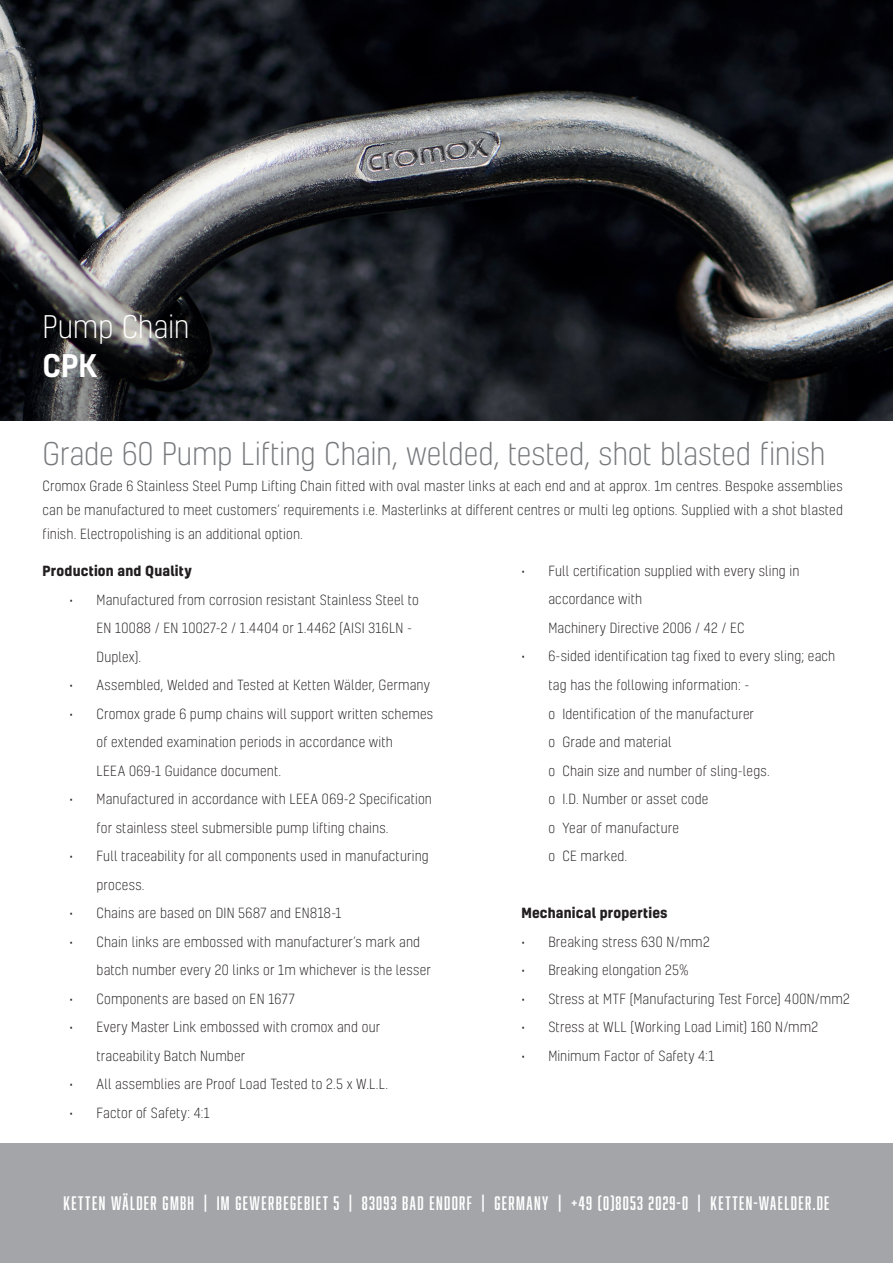
<style>
.page{position:relative;width:893px;height:1263px;background:#fff}
.page>*{position:absolute;margin:0;border:0;box-sizing:border-box;transform-origin:0 0}
.t1{font:300 30px "Kelson";letter-spacing:-.005em;color:#76787b}
.t2{font:300 30px "Kelson";letter-spacing:-.01em;color:#fff}
.t3{font:500 30px "Kelson";color:#fff}
.t4{font:18px "Abolition";letter-spacing:.075em;color:#fff}
.t5{font:300 13.5px/28.5px "Kelson";letter-spacing:.01em;color:#231f20}
.t6{font:700 13.5px "Kelson";letter-spacing:.015em;color:#231f20}
</style>
<div class="page">
<div style="left:0;top:1143px;width:893px;height:120px;background:#a4a5a9"></div>
<img style="left:0;top:0;width:893px;height:421px">
<h1 class="t2" style="left:43px;top:307px;width:148px">Pump Chain</h1>
<h1 class="t3" style="left:43px;top:345px;width:57px">CPK</h1>
<h1 class="t1" style="left:43px;top:435px;width:785px">Grade 60 Pump Lifting Chain, welded, tested, shot blasted finish</h1>
<p class="t5" style="left:43px;top:474px;width:802px;line-height:24px;text-align:justify">Cromox Grade 6 Stainless Steel Pump Lifting Chain fitted with oval master links at each end and at approx. 1m centres. Bespoke assemblies can be manufactured to meet customers’ requirements i.e. Masterlinks at different centres or multi leg options. Supplied with a shot blasted finish. Electropolishing is an additional option.</p>
<p class="t6" style="left:43px;top:561px;width:151px">Production and Quality</p>
<p class="t5" style="left:97px;top:585px;width:324px;text-indent:-27px">• Manufactured from corrosion resistant Stainless Steel to<br>EN 10088 / EN 10027-2 / 1.4404 or 1.4462 (AISI 316LN -<br>Duplex).</p>
<p class="t5" style="left:70px;top:670px;width:362px">• Assembled, Welded and Tested at Ketten Wälder, Germany</p>
<p class="t5" style="left:97px;top:699px;width:338px;text-indent:-27px">• Cromox grade 6 pump chains will support written schemes of extended examination periods in accordance with<br>LEEA 069-1 Guidance document.</p>
<p class="t5" style="left:97px;top:784px;width:337px;text-indent:-27px">• Manufactured in accordance with LEEA 069-2 Specification for stainless steel submersible pump lifting chains.</p>
<p class="t5" style="left:97px;top:841px;width:334px;text-indent:-27px">• Full traceability for all components used in manufacturing process.</p>
<p class="t5" style="left:70px;top:898px;width:273px">• Chains are based on DIN 5687 and EN818-1</p>
<p class="t5" style="left:97px;top:927px;width:336px;text-indent:-27px">• Chain links are embossed with manufacturer’s mark and batch number every 20 links or 1m whichever is the lesser</p>
<p class="t5" style="left:70px;top:984px;width:227px">• Components are based on EN 1677</p>
<p class="t5" style="left:97px;top:1012px;width:285px;text-indent:-27px">• Every Master Link embossed with cromox and our traceability Batch Number</p>
<p class="t5" style="left:70px;top:1069px;width:320px">• All assemblies are Proof Load Tested to 2.5 x W.L.L.</p>
<p class="t5" style="left:70px;top:1098px;width:142px">• Factor of Safety: 4:1</p>
<p class="t5" style="left:548px;top:556px;width:253px;text-indent:-27px">• Full certification supplied with every sling in accordance with<br>Machinery Directive 2006 / 42 / EC</p>
<p class="t5" style="left:548px;top:642px;width:288px;text-indent:-27px">• 6-sided identification tag fixed to every sling; each tag has the following information: -<br>o Identification of the manufacturer<br>o Grade and material<br>o Chain size and number of sling-legs.<br>o I.D. Number or asset code<br>o Year of manufacture<br>o CE marked.</p>
<p class="t6" style="left:521px;top:903px;width:148px">Mechanical properties</p>
<p class="t5" style="left:521px;top:927px;width:190px">• Breaking stress 630 N/mm2</p>
<p class="t5" style="left:521px;top:955px;width:169px">• Breaking elongation 25%</p>
<p class="t5" style="left:521px;top:984px;width:330px">• Stress at MTF (Manufacturing Test Force) 400N/mm2</p>
<p class="t5" style="left:521px;top:1012px;width:298px">• Stress at WLL (Working Load Limit) 160 N/mm2</p>
<p class="t5" style="left:521px;top:1041px;width:194px">• Minimum Factor of Safety 4:1</p>
<h2 class="t4" style="left:64px;top:1192px;width:767px">KETTEN WÄLDER GMBH | IM GEWERBEGEBIET 5 | 83093 BAD ENDORF | GERMANY | +49 (0)8053 2029-0 | KETTEN-WAELDER.DE</h2>
</div>
